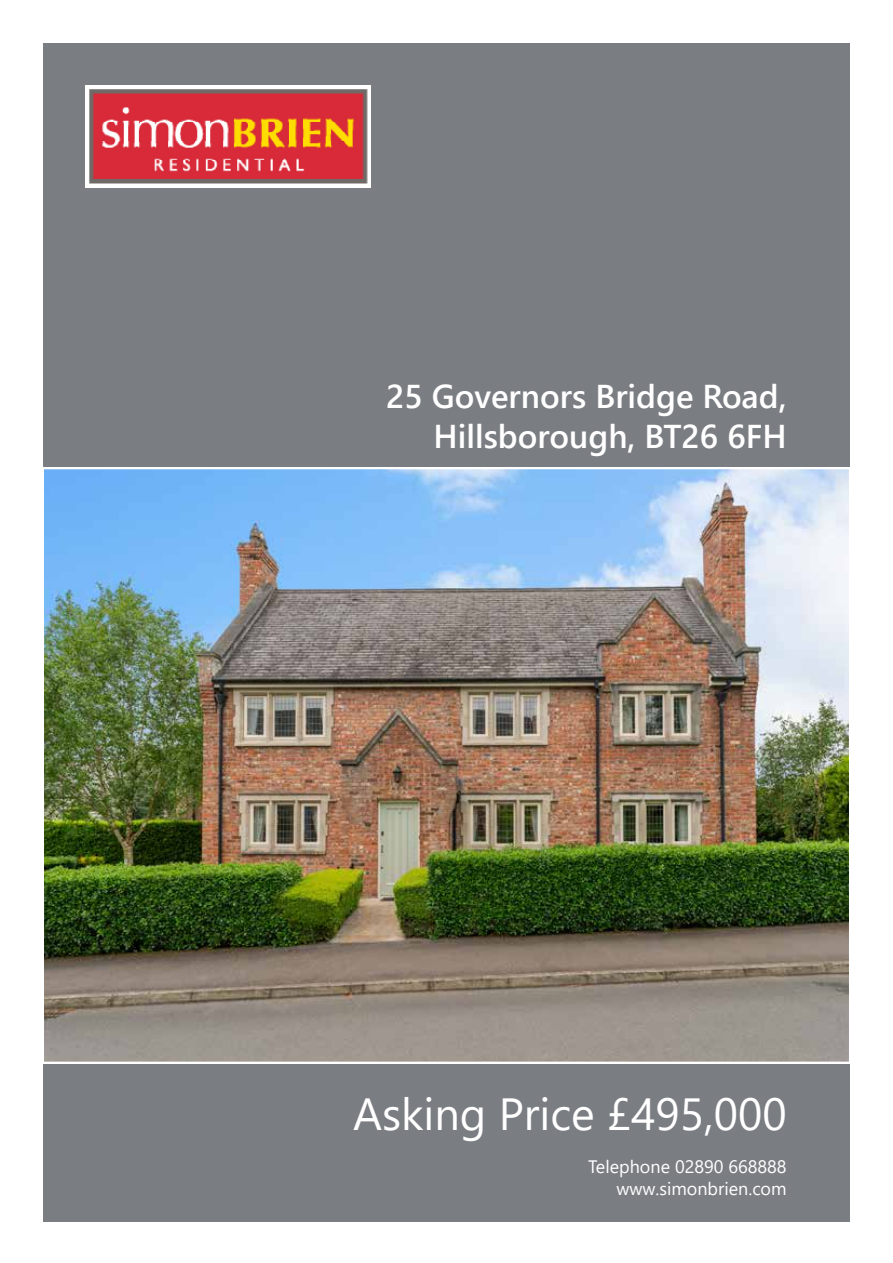
<style>
.page{position:relative;width:893px;height:1263px;background:#fff}
.page>*{position:absolute;margin:0;border:0;box-sizing:border-box;transform-origin:0 0}
.t1{font:45px "Segoe UI";color:#fff}
.t2{font:600 33px/39.6px "Segoe UI";color:#fff;text-align:right}
.t3{font:18px/21.6px "Segoe UI";color:#fff;text-align:right}
</style>
<div class="page">
<div style="left:43px;top:43px;width:807px;height:424px;background:#7a7d82"></div>
<div style="left:43px;top:1064px;width:807px;height:157px;background:#7a7d82"></div>
<img style="left:46px;top:471px;width:801px;height:589px">
<img style="left:85px;top:85px;width:286px;height:102px">
<p class="t2" style="left:386px;top:374px;width:402px">25 Governors Bridge Road,<br>Hillsborough, BT26 6FH</p>
<h1 class="t1" style="left:353px;top:1071px;width:435px">Asking Price £495,000</h1>
<p class="t3" style="left:588px;top:1154px;width:200px">Telephone 02890 668888 www.simonbrien.com</p>
</div>
